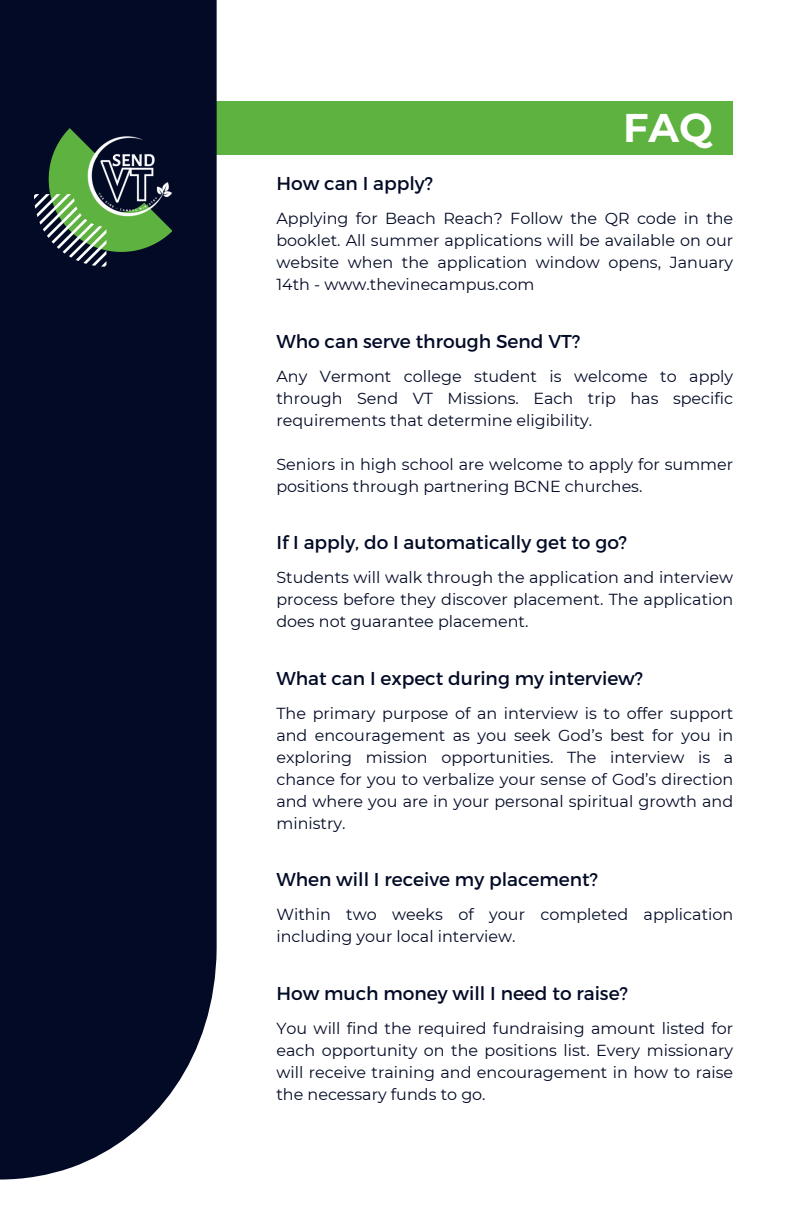
<style>
.page{position:relative;width:792px;height:1224px;background:#fff}
.page>*{position:absolute;margin:0;border:0;box-sizing:border-box;transform-origin:0 0}
.t1{font:700 40px "Montserrat";color:#fff}
.t2{font:18.6px "Montserrat";color:#020a26}
.t3{font:16px/22px "Montserrat";color:#020a26;text-align:justify}
</style>
<div class="page">
<div style="left:156px;top:101px;width:577px;height:54px;background:#5eb23f"></div>
<div style="left:0;top:0;width:217px;height:1179px;background:#020a26"></div>
<svg style="left:35px;top:129px;width:137px;height:137px"></svg>
<img style="left:87px;top:134px;width:85px;height:85px">
<h4 class="t2" style="left:276px;top:172px;width:158px">How can I apply?</h4>
<p class="t1" style="left:623px;top:103px;width:91px">FAQ</p>
<h3 class="t3" style="left:276px;top:208px;width:458px">Applying for Beach Reach? Follow the QR code in the booklet. All summer applications will be available on our website when the application window opens, January 14th - www.thevinecampus.com</h3>
<h2 class="t2" style="left:276px;top:329px;width:305px">Who can serve through Send VT?</h2>
<p class="t3" style="left:276px;top:365px;width:458px">Any Vermont college student is welcome to apply through Send VT Missions. Each trip has specific requirements that determine eligibility.</p>
<h1 class="t3" style="left:276px;top:453px;width:458px">Seniors in high school are welcome to apply for summer positions through partnering BCNE churches.</h1>
<p class="t2" style="left:276px;top:530px;width:352px">If I apply, do I automatically get to go?</p>
<p class="t3" style="left:276px;top:567px;width:458px">Students will walk through the application and interview process before they discover placement. The application does not guarantee placement.</p>
<p class="t2" style="left:276px;top:666px;width:368px">What can I expect during my interview?</p>
<h4 class="t3" style="left:276px;top:702px;width:458px">The primary purpose of an interview is to offer support and encouragement as you seek God’s best for you in exploring mission opportunities. The interview is a chance for you to verbalize your sense of God’s direction and where you are in your personal spiritual growth and ministry.</h4>
<p class="t2" style="left:276px;top:867px;width:323px">When will I receive my placement?</p>
<h4 class="t3" style="left:276px;top:904px;width:458px">Within two weeks of your completed application including your local interview.</h4>
<p class="t2" style="left:276px;top:981px;width:353px">How much money will I need to raise?</p>
<h4 class="t3" style="left:276px;top:1017px;width:458px">You will find the required fundraising amount listed for each opportunity on the positions list. Every missionary will receive training and encouragement in how to raise the necessary funds to go.</h4>
</div>
